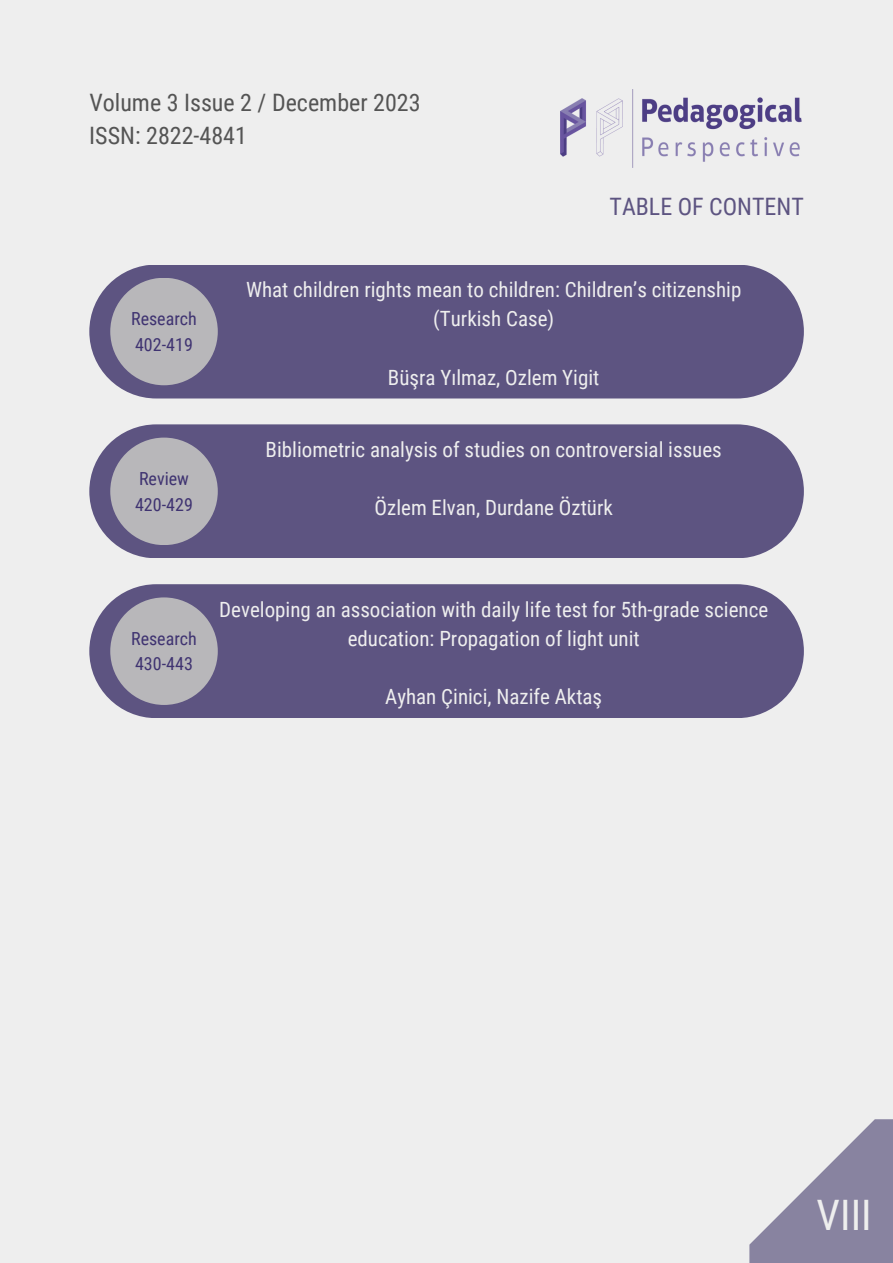
<style>
.page{position:relative;width:893px;height:1263px;background:#eee}
.page>*{position:absolute;margin:0;border:0;box-sizing:border-box;transform-origin:0 0}
.t1{font:42px "Roboto Condensed";color:#eee}
.t2{font:24px/33.2px "Roboto Condensed";color:#545454}
.t3{font:24px "Roboto Condensed";color:#5d5481}
.t4{font:21px/29.2px "Roboto Condensed";color:#eee;text-align:center}
.t5{font:18px "Roboto Condensed";color:#3f3371}
</style>
<div class="page">
<svg style="left:749px;top:1119px;width:144px;height:144px"></svg>
<img style="left:560px;top:89px;width:242px;height:78px">
<div style="left:89px;top:265px;width:714px;height:133px;background:#5d5481;border-radius:67px"></div>
<div style="left:110px;top:278px;width:108px;height:107px;background:#b8b7ba;border-radius:50%"></div>
<div style="left:89px;top:424px;width:714px;height:134px;background:#5d5481;border-radius:67px"></div>
<div style="left:110px;top:438px;width:108px;height:107px;background:#b8b7ba;border-radius:50%"></div>
<div style="left:89px;top:584px;width:714px;height:134px;background:#5d5481;border-radius:67px"></div>
<div style="left:110px;top:597px;width:108px;height:108px;background:#b8b7ba;border-radius:50%"></div>
<p class="t2" style="left:89px;top:86px;width:333px">Volume 3 Issue 2 / December 2023<br>ISSN: 2822-4841</p>
<p class="t3" style="left:609px;top:193px;width:196px">TABLE OF CONTENT</p>
<p class="t5" style="left:131px;top:308px;width:67px">Research</p>
<h2 class="t5" style="left:135px;top:334px;width:59px">402-419</h2>
<p class="t5" style="left:139px;top:468px;width:51px">Review</p>
<p class="t5" style="left:135px;top:494px;width:59px">420-429</p>
<h4 class="t4" style="left:246px;top:275px;width:497px">What children rights mean to children: Children’s citizenship (Turkish Case)</h4>
<h4 class="t4" style="left:388px;top:363px;width:213px">Büşra Yılmaz, Ozlem Yigit</h4>
<h4 class="t4" style="left:266px;top:435px;width:457px">Bibliometric analysis of studies on controversial issues</h4>
<h4 class="t4" style="left:374px;top:494px;width:240px">Özlem Elvan, Durdane Öztürk</h4>
<p class="t5" style="left:131px;top:628px;width:67px">Research</p>
<p class="t5" style="left:135px;top:654px;width:59px">430-443</p>
<h4 class="t4" style="left:219px;top:595px;width:550px">Developing an association with daily life test for 5th-grade science education: Propagation of light unit</h4>
<h4 class="t4" style="left:385px;top:683px;width:218px">Ayhan Çinici, Nazife Aktaş</h4>
<p class="t1" style="left:816px;top:1191px;width:57px">VIII</p>
</div>
